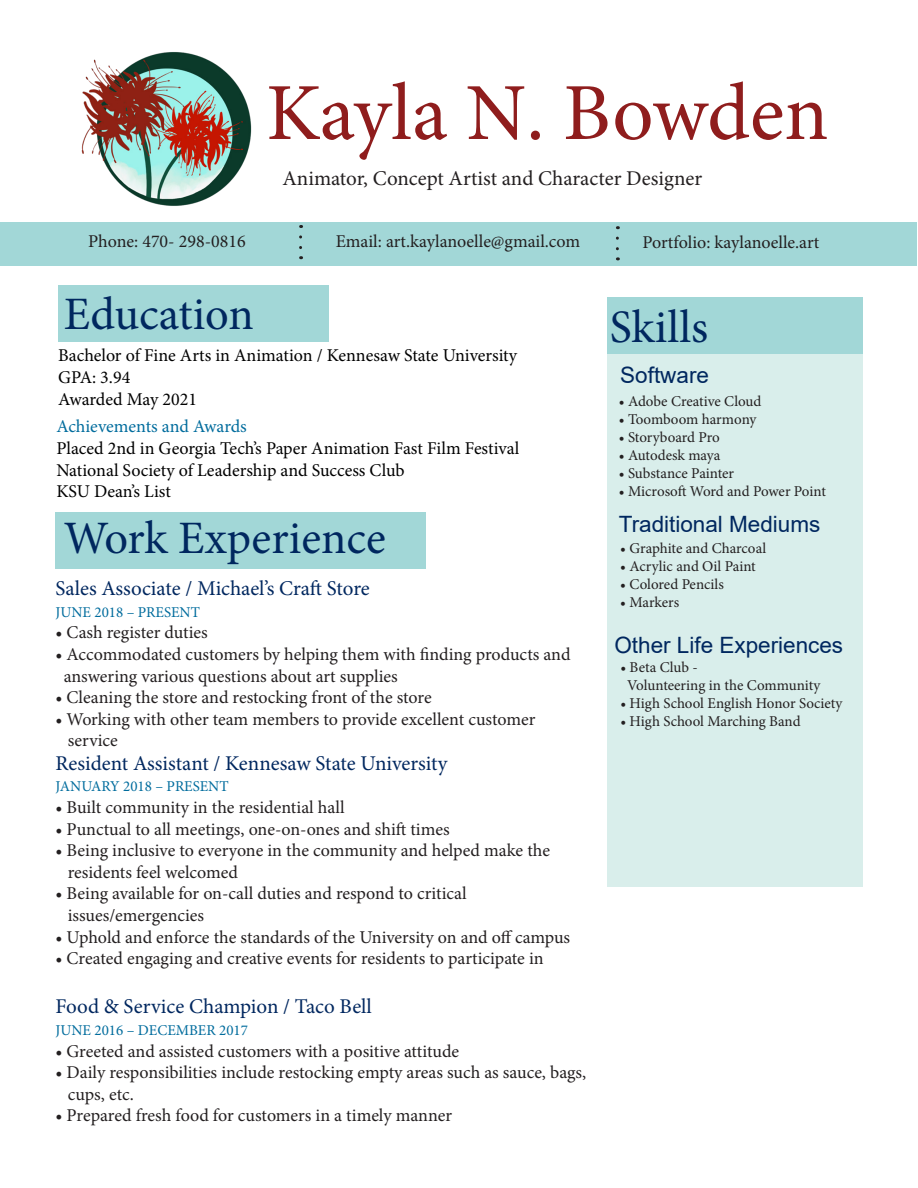
<style>
.page{position:relative;width:918px;height:1188px;background:#fff}
.page>*{position:absolute;margin:0;border:0;box-sizing:border-box;transform-origin:0 0}
.t1{font:81px "Minion Pro";color:#8f1d1d}
.t2{font:46.5px "Minion Pro";color:#00275f}
.t3{font:22.5px "Arial";color:#00275f}
.t4{font:21px "Minion Pro";color:#00275f}
.t5{font:21px "Minion Pro";color:#231f20}
.t6{font:18px/21.6px "Minion Pro";letter-spacing:-.005em;color:#231f20}
.t7{font:18px "Minion Pro";color:#000}
.t8{font:18px "Minion Pro";letter-spacing:-.005em;color:#006c9d}
.t9{font:15px/18px "Minion Pro";letter-spacing:-.005em;color:#231f20}
.t10{font:15px "Minion Pro";color:#006c9d}
</style>
<div class="page">
<img style="left:81px;top:52px;width:171px;height:154px">
<div style="left:1px;top:222px;width:916px;height:44px;background:#a2d7d7"></div>
<svg style="left:616px;top:238px;width:3px;height:22px"></svg>
<svg style="left:299px;top:237px;width:3px;height:22px"></svg>
<div style="left:58px;top:285px;width:270px;height:57px;background:#a2d7d7"></div>
<div style="left:56px;top:512px;width:370px;height:56px;background:#a2d7d7"></div>
<div style="left:607px;top:297px;width:255px;height:590px;background:#d9eeeb"></div>
<div style="left:607px;top:297px;width:255px;height:57px;background:#a2d7d7"></div>
<p class="t1" style="left:266px;top:59px;width:564px">Kayla N. Bowden</p>
<p class="t5" style="left:282px;top:164px;width:421px">Animator, Concept Artist and Character Designer</p>
<p class="t6" style="left:88px;top:230px;width:159px">Phone: 470- 298-0816</p>
<p class="t6" style="left:336px;top:230px;width:246px">Email: art.kaylanoelle@gmail.com</p>
<p class="t6" style="left:643px;top:232px;width:178px">Portfolio: kaylanoelle.art</p>
<p class="t2" style="left:64px;top:283px;width:192px">Education</p>
<p class="t7" style="left:58px;top:344px;width:460px">Bachelor of Fine Arts in Animation / Kennesaw State University</p>
<p class="t7" style="left:58px;top:365px;width:74px">GPA: 3.94</p>
<p class="t7" style="left:58px;top:387px;width:140px">Awarded May 2021</p>
<p class="t8" style="left:56px;top:415px;width:192px">Achievements and Awards</p>
<p class="t7" style="left:56px;top:436px;width:464px">Placed 2nd in Georgia Tech’s Paper Animation Fast Film Festival</p>
<p class="t7" style="left:56px;top:458px;width:350px">National Society of Leadership and Success Club</p>
<p class="t7" style="left:56px;top:479px;width:116px">KSU Dean’s List</p>
<p class="t2" style="left:64px;top:507px;width:324px">Work Experience</p>
<p class="t4" style="left:56px;top:574px;width:316px">Sales Associate / Michael’s Craft Store</p>
<p class="t10" style="left:56px;top:602px;width:146px">JUNE 2018 – PRESENT</p>
<p class="t6" style="left:56px;top:622px;width:154px">• Cash register duties</p>
<p class="t6" style="left:64px;top:644px;width:508px;text-indent:-8px">• Accommodated customers by helping them with finding products and answering various questions about art supplies</p>
<p class="t6" style="left:56px;top:687px;width:378px">• Cleaning the store and restocking front of the store</p>
<p class="t6" style="left:56px;top:708px;width:481px">• Working with other team members to provide excellent customer</p>
<p class="t6" style="left:68px;top:730px;width:52px">service</p>
<p class="t4" style="left:56px;top:749px;width:393px">Resident Assistant / Kennesaw State University</p>
<p class="t10" style="left:56px;top:777px;width:175px">JANUARY 2018 – PRESENT</p>
<p class="t6" style="left:56px;top:797px;width:291px">• Built community in the residential hall</p>
<p class="t6" style="left:56px;top:818px;width:396px">• Punctual to all meetings, one-on-ones and shift times</p>
<p class="t6" style="left:56px;top:840px;width:496px">• Being inclusive to everyone in the community and helped make the</p>
<p class="t6" style="left:68px;top:861px;width:172px">residents feel welcomed</p>
<p class="t6" style="left:56px;top:883px;width:413px">• Being available for on-call duties and respond to critical</p>
<p class="t6" style="left:68px;top:905px;width:138px">issues/emergencies</p>
<p class="t6" style="left:56px;top:926px;width:516px">• Uphold and enforce the standards of the University on and off campus</p>
<p class="t6" style="left:56px;top:948px;width:490px">• Created engaging and creative events for residents to participate in</p>
<p class="t4" style="left:56px;top:993px;width:318px">Food &amp; Service Champion / Taco Bell</p>
<p class="t10" style="left:56px;top:1020px;width:194px">JUNE 2016 – DECEMBER 2017</p>
<p class="t6" style="left:56px;top:1040px;width:405px">• Greeted and assisted customers with a positive attitude</p>
<p class="t6" style="left:68px;top:1062px;width:520px;text-indent:-12px">• Daily responsibilities include restocking empty areas such as sauce, bags, cups, etc.</p>
<p class="t6" style="left:56px;top:1105px;width:398px">• Prepared fresh food for customers in a timely manner</p>
<p class="t2" style="left:610px;top:296px;width:100px">Skills</p>
<p class="t3" style="left:620px;top:359px;width:90px">Software</p>
<p class="t9" style="left:619px;top:392px;width:144px">• Adobe Creative Cloud</p>
<p class="t9" style="left:619px;top:410px;width:139px">• Toomboom harmony</p>
<p class="t9" style="left:619px;top:428px;width:103px">• Storyboard Pro</p>
<p class="t9" style="left:619px;top:446px;width:103px">• Autodesk maya</p>
<p class="t9" style="left:619px;top:464px;width:117px">• Substance Painter</p>
<p class="t9" style="left:619px;top:482px;width:209px">• Microsoft Word and Power Point</p>
<p class="t3" style="left:619px;top:508px;width:203px">Traditional Mediums</p>
<p class="t9" style="left:620px;top:540px;width:147px">• Graphite and Charcoal</p>
<p class="t9" style="left:620px;top:558px;width:137px">• Acrylic and Oil Paint</p>
<p class="t9" style="left:620px;top:576px;width:105px">• Colored Pencils</p>
<p class="t9" style="left:620px;top:594px;width:60px">• Markers</p>
<p class="t3" style="left:614px;top:630px;width:230px">Other Life Experiences</p>
<p class="t9" style="left:627px;top:658px;width:195px;text-indent:-7px">• Beta Club -<br>Volunteering in the Community</p>
<p class="t9" style="left:620px;top:694px;width:223px">• High School English Honor Society</p>
<p class="t9" style="left:620px;top:712px;width:182px">• High School Marching Band</p>
</div>
